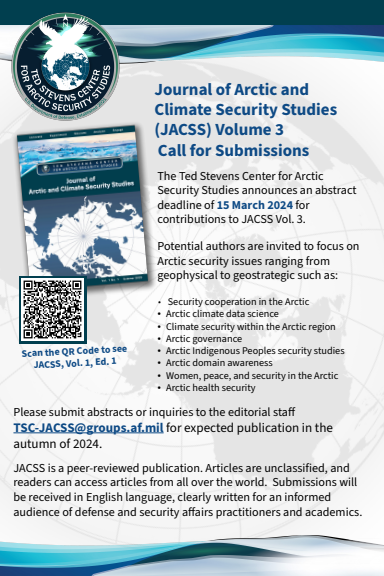
<style>
.page{position:relative;width:384px;height:576px;background:#fff}
.page>*{position:absolute;margin:0;border:0;box-sizing:border-box;transform-origin:0 0}
.t1{font:700 16.8px/20.4px "Source Sans 3";color:#0e4a85}
.t2{font:13.2px/15.6px "Source Sans 3";color:#000}
.t3{font:12px/14.4px "Source Sans 3";color:#000}
.t4{font:10.4px "Source Sans 3";color:#000}
.t5{font:700 10px/12px "Source Sans 3";color:#0e4a85;text-align:center}
.s1{font-weight:700;color:#0e4a85}
.s2{font-family:"Times New Roman";font-size:8.4px}
.s3{font-family:"Times New Roman"}
</style>
<div class="page">
<img style="left:0;top:72px;width:384px;height:457px">
<img style="left:0;top:529px;width:384px;height:47px">
<div style="left:0;top:0;width:384px;height:36px;background:#013f4f"></div>
<img style="left:0;top:26px;width:384px;height:46px">
<img style="left:5px;top:12px;width:121px;height:102px">
<img style="left:5px;top:114px;width:157px;height:189px">
<svg style="left:19px;top:276px;width:68px;height:68px"></svg>
<img style="left:22px;top:279px;width:62px;height:62px">
<hr style="left:13px;top:432px;width:151px;height:2px;background:#0e4a85">
<h1 class="t1" style="left:155px;top:79px;width:184px">Journal of Arctic and<br>Climate Security Studies (JACSS) Volume 3<br>Call for Submissions</h1>
<p class="t3" style="left:157px;top:168px;width:201px">The Ted Stevens Center for Arctic Security Studies announces an abstract deadline of <span class="s1">15 March 2024</span> for contributions to JACSS Vol. 3.</p>
<p class="t3" style="left:157px;top:239px;width:204px">Potential authors are invited to focus on<br>Arctic security issues ranging from geophysical to geostrategic such as:</p>
<p class="t4" style="left:158px;top:295px;width:153px"><span class="s2">•</span> Security cooperation in the Arctic</p>
<p class="t4" style="left:157px;top:307px;width:123px"><span class="s3">•</span> Arctic climate data science</p>
<p class="t4" style="left:157px;top:320px;width:180px"><span class="s3">•</span> Climate security within the Arctic region</p>
<p class="t4" style="left:157px;top:332px;width:86px"><span class="s3">•</span> Arctic governance</p>
<p class="t4" style="left:157px;top:344px;width:189px"><span class="s3">•</span> Arctic Indigenous Peoples security studies</p>
<p class="t4" style="left:157px;top:356px;width:117px"><span class="s3">•</span> Arctic domain awareness</p>
<p class="t4" style="left:157px;top:369px;width:183px"><span class="s3">•</span> Women, peace, and security in the Arctic</p>
<p class="t4" style="left:157px;top:381px;width:100px"><span class="s3">•</span> Arctic health security</p>
<p class="t3" style="left:13px;top:405px;width:283px">Please submit abstracts or inquiries to the editorial staff</p>
<p class="t2" style="left:13px;top:420px;width:321px"><span class="s1">TSC-JACSS@groups.af.mil</span> for expected publication in the autumn of 2024.</p>
<p class="t3" style="left:13px;top:461px;width:350px">JACSS is a peer-reviewed publication. Articles are unclassified, and readers can access articles from all over the world. Submissions will be received in English language, clearly written for an informed audience of defense and security affairs practitioners and academics.</p>
<p class="t5" style="left:21px;top:348px;width:107px;rotate:-3deg">Scan the QR Code to see<br>JACSS, Vol. 1, Ed. 1</p>
</div>
